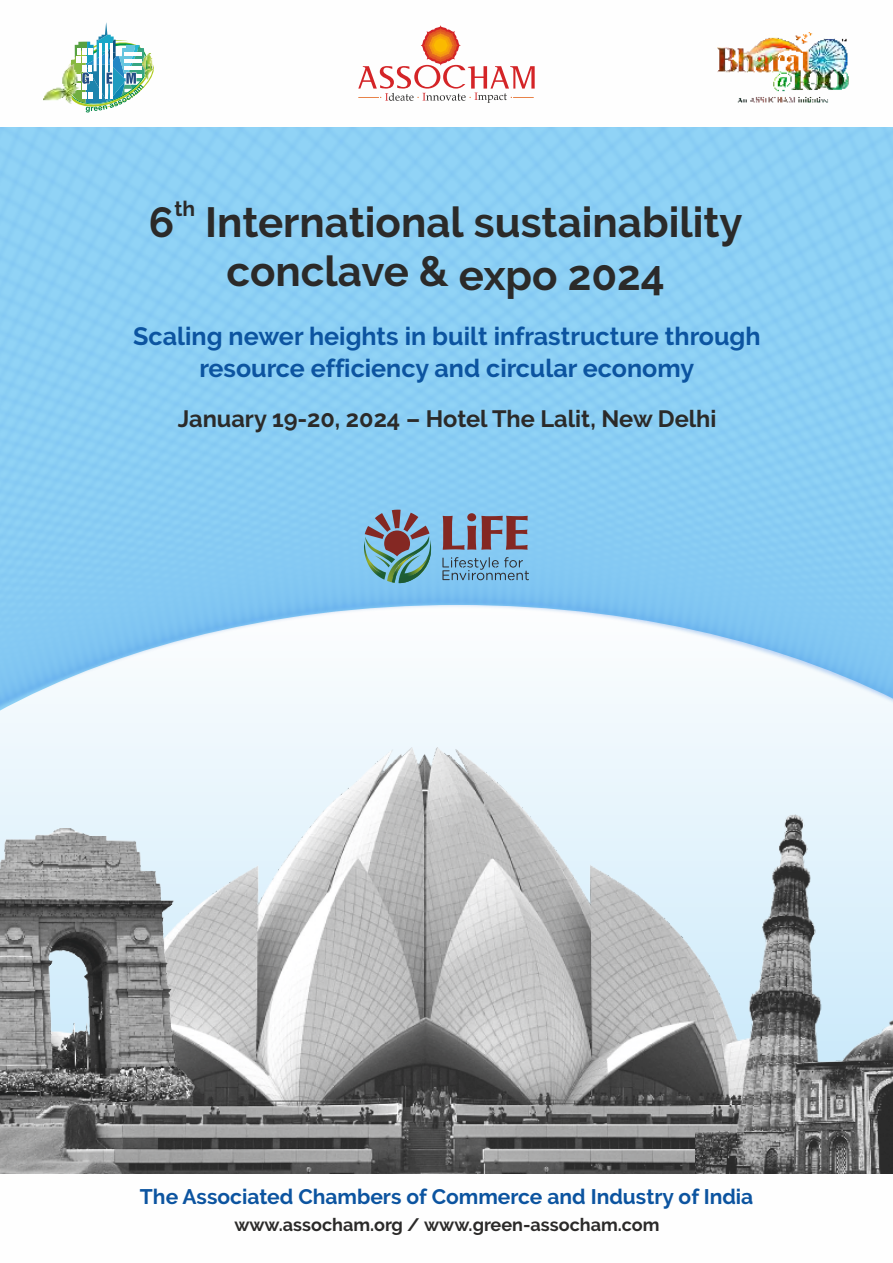
<style>
.page{position:relative;width:893px;height:1263px;background:#fff}
.page>*{position:absolute;margin:0;border:0;box-sizing:border-box;transform-origin:0 0}
.t1{font:700 42px/49.3px "Raleway";color:#2b2a29;text-align:center}
.t2{font:700 25.05px/32.4px "Raleway";color:#0c54a0;text-align:center}
.t3{font:700 23.55px "Raleway";color:#2b2a29}
.t4{font:700 21px "Raleway";color:#0c54a0}
.t5{font:700 21px "Raleway";color:#2b2a29}
.t6{font:700 18px "Raleway";color:#2b2a29}
</style>
<div class="page">
<img style="left:0;top:747px;width:881px;height:427px">
<img style="left:695px;top:815px;width:198px;height:359px">
<img style="left:0;top:829px;width:196px;height:280px">
<img style="left:0;top:127px;width:893px;height:610px">
<svg style="left:358px;top:26px;width:177px;height:77px"></svg>
<img style="left:718px;top:33px;width:131px;height:70px">
<img style="left:44px;top:87px;width:17px;height:14px">
<img style="left:61px;top:22px;width:93px;height:90px">
<svg style="left:365px;top:510px;width:164px;height:73px;background:#7c9bb1"></svg>
<p class="t5" style="left:174px;top:196px;width:22px">th</p>
<h1 class="t1" style="left:149px;top:197px;width:595px">6 International sustainability conclave &amp; expo 2024</h1>
<p class="t2" style="left:133px;top:320px;width:629px">Scaling newer heights in built infrastructure through resource efficiency and circular economy</p>
<p class="t3" style="left:178px;top:405px;width:540px">January 19-20, 2024 – Hotel The Lalit, New Delhi</p>
<p class="t4" style="left:140px;top:1184px;width:615px">The Associated Chambers of Commerce and Industry of India</p>
<p class="t6" style="left:234px;top:1214px;width:427px">www.assocham.org / www.green-assocham.com</p>
</div>
